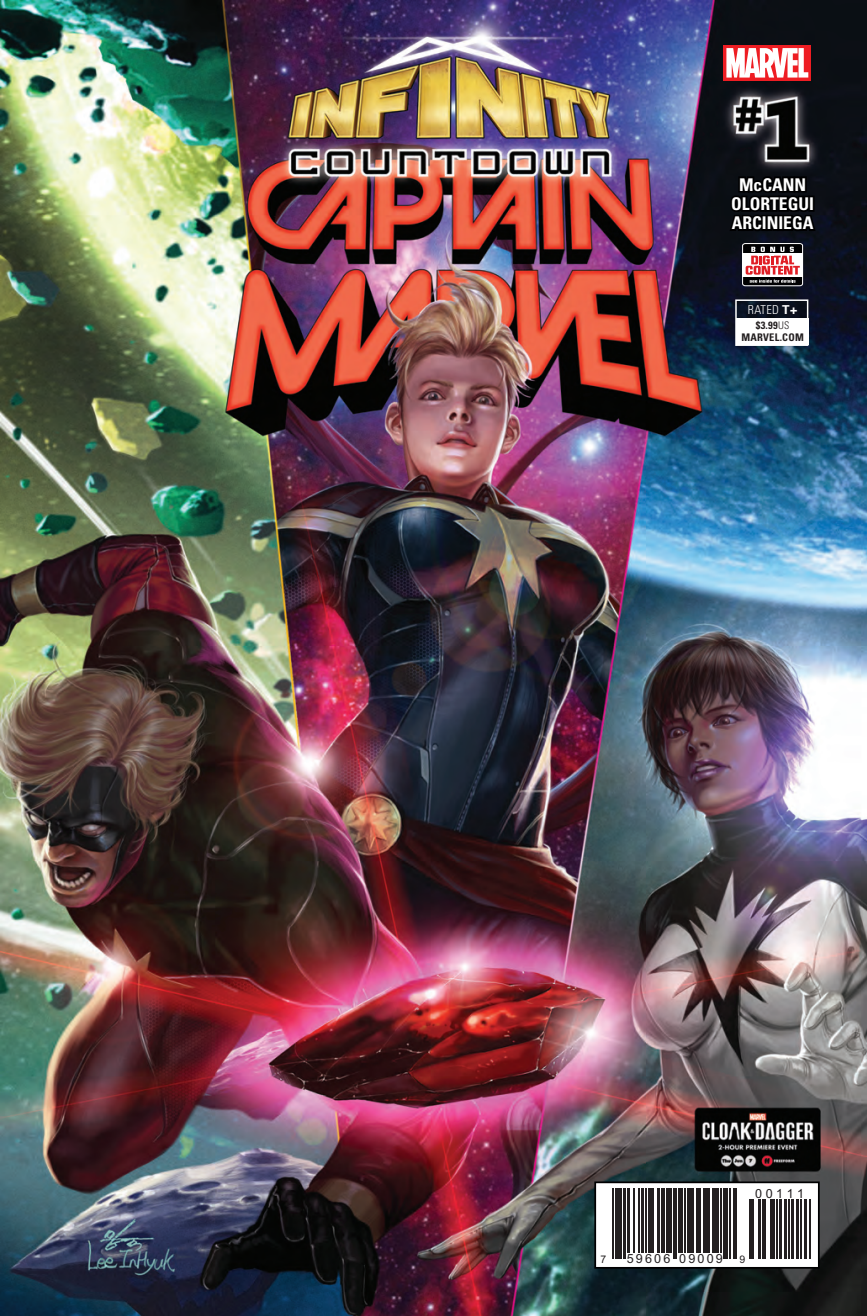
<style>
.page{position:relative;width:867px;height:1316px;background:#fff}
.page>*{position:absolute;margin:0;border:0;box-sizing:border-box;transform-origin:0 0}
.t1{font:700 condensed 17.5px/19.2px "Univers LT Std";color:#fff;text-align:center}
.t2{font:12.6px "Arial";letter-spacing:.17em;color:#231f20}
.t3{font:300 condensed 12.25px "Univers LT Std";letter-spacing:.025em;color:#fff}
.t4{font:700 condensed 10.5px/12.2px "Univers LT Std";letter-spacing:.025em;color:#231f20;text-align:center}
.t5{font:10.5px "Arial";color:#231f20}
.s1{font-weight:700;font-stretch:normal}
.s2{font-weight:300}
</style>
<div class="page">
<img style="left:0;top:0;width:866px;height:1315px">
<div style="left:723px;top:45px;width:87px;height:35px;background:#ee1d23"></div>
<svg style="left:726px;top:48px;width:82px;height:30px"></svg>
<svg style="left:727px;top:148px;width:90px;height:138px;background:#2f272c"></svg>
<svg style="left:593px;top:1180px;width:227px;height:89px"></svg>
<img style="left:737px;top:301px;width:69px;height:17px">
<div style="left:735px;top:299px;width:73px;height:47px;border:1px solid #fff"></div>
<div style="left:735px;top:318px;width:73px;height:27px;background:#fff"></div>
<p class="t1" style="left:731px;top:175px;width:84px">McCANN<br>OLORTEGUI<br>ARCINIEGA</p>
<p class="t3" style="left:747px;top:303px;width:51px">RATED <span class="s1">T+</span></p>
<p class="t4" style="left:741px;top:319px;width:64px">$3.99<span class="s2">US<br></span>MARVEL.COM</p>
<p class="t2" style="left:755px;top:1184px;width:50px">00111</p>
<p class="t5" style="left:600px;top:1252px;width:7px">7</p>
<p class="t2" style="left:626px;top:1250px;width:98px">59606 09009</p>
<p class="t5" style="left:739px;top:1252px;width:7px">9</p>
</div>
